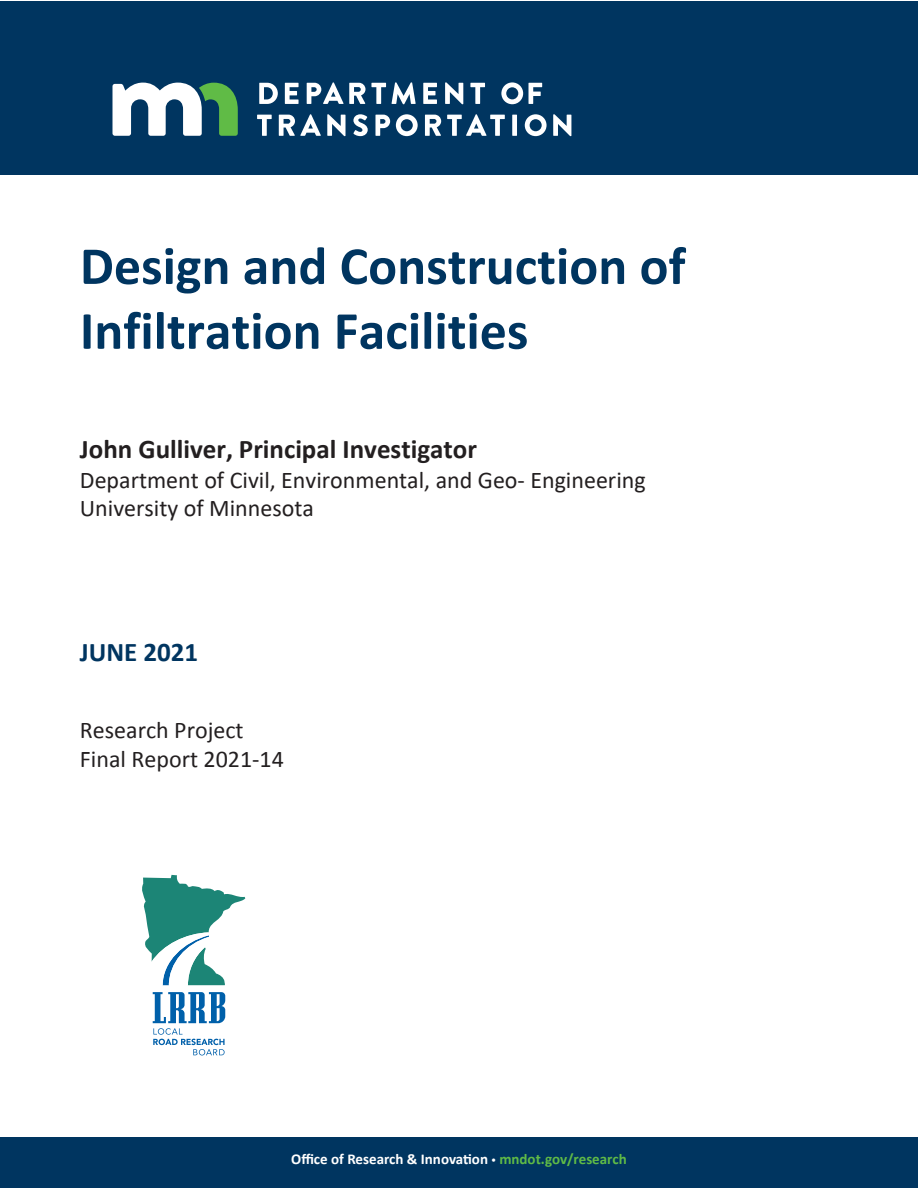
<style>
.page{position:relative;width:918px;height:1188px;background:#fff}
.page>*{position:absolute;margin:0;border:0;box-sizing:border-box;transform-origin:0 0}
.t1{font:700 54px/64.8px "Calibri";color:#003560}
.t2{font:700 27px "Calibri";color:#231f20}
.t3{font:700 27px "Calibri";color:#003560}
.t4{font:24px/28.2px "Calibri";color:#231f20}
.t5{font:700 15px "Calibri";color:#fff}
.s1{font-size:9px}
.s2{color:#60bb46}
</style>
<div class="page">
<div style="left:0;top:1px;width:918px;height:174px;background:#003560"></div>
<div style="left:0;top:1137px;width:918px;height:51px;background:#003560"></div>
<svg style="left:142px;top:875px;width:104px;height:110px"></svg>
<svg style="left:153px;top:992px;width:72px;height:63px"></svg>
<svg style="left:112px;top:83px;width:126px;height:53px"></svg>
<svg style="left:259px;top:83px;width:19px;height:21px"></svg>
<svg style="left:285px;top:83px;width:14px;height:21px"></svg>
<svg style="left:307px;top:82px;width:58px;height:22px"></svg>
<svg style="left:371px;top:83px;width:15px;height:21px"></svg>
<svg style="left:392px;top:82px;width:24px;height:22px"></svg>
<svg style="left:423px;top:83px;width:14px;height:21px"></svg>
<svg style="left:445px;top:82px;width:18px;height:22px"></svg>
<svg style="left:470px;top:83px;width:15px;height:21px"></svg>
<svg style="left:501px;top:82px;width:22px;height:22px"></svg>
<svg style="left:529px;top:83px;width:13px;height:21px"></svg>
<svg style="left:257px;top:115px;width:15px;height:21px"></svg>
<svg style="left:279px;top:114px;width:42px;height:22px"></svg>
<svg style="left:327px;top:114px;width:19px;height:22px"></svg>
<svg style="left:353px;top:114px;width:15px;height:22px"></svg>
<svg style="left:375px;top:115px;width:15px;height:21px"></svg>
<svg style="left:396px;top:114px;width:22px;height:22px"></svg>
<svg style="left:425px;top:115px;width:16px;height:21px"></svg>
<svg style="left:447px;top:114px;width:58px;height:22px"></svg>
<div style="left:512px;top:115px;width:5px;height:21px;background:#fff"></div>
<svg style="left:525px;top:114px;width:22px;height:22px"></svg>
<svg style="left:553px;top:114px;width:18px;height:22px"></svg>
<h1 class="t1" style="left:80px;top:233px;width:607px">Design and Construction of<br>Infiltration Facilities</h1>
<p class="t2" style="left:80px;top:430px;width:399px">John Gulliver, Principal Investigator</p>
<p class="t4" style="left:80px;top:465px;width:567px">Department of Civil, Environmental, and Geo- Engineering<br>University of Minnesota</p>
<p class="t3" style="left:80px;top:633px;width:120px">JUNE 2021</p>
<p class="t4" style="left:80px;top:714px;width:205px;line-height:28.8px">Research Project<br>Final Report 2021-14</p>
<p class="t5" style="left:291px;top:1149px;width:337px">Office of Research &amp; Innovation <span class="s1">•</span> <span class="s2">mndot.gov/research</span></p>
</div>
